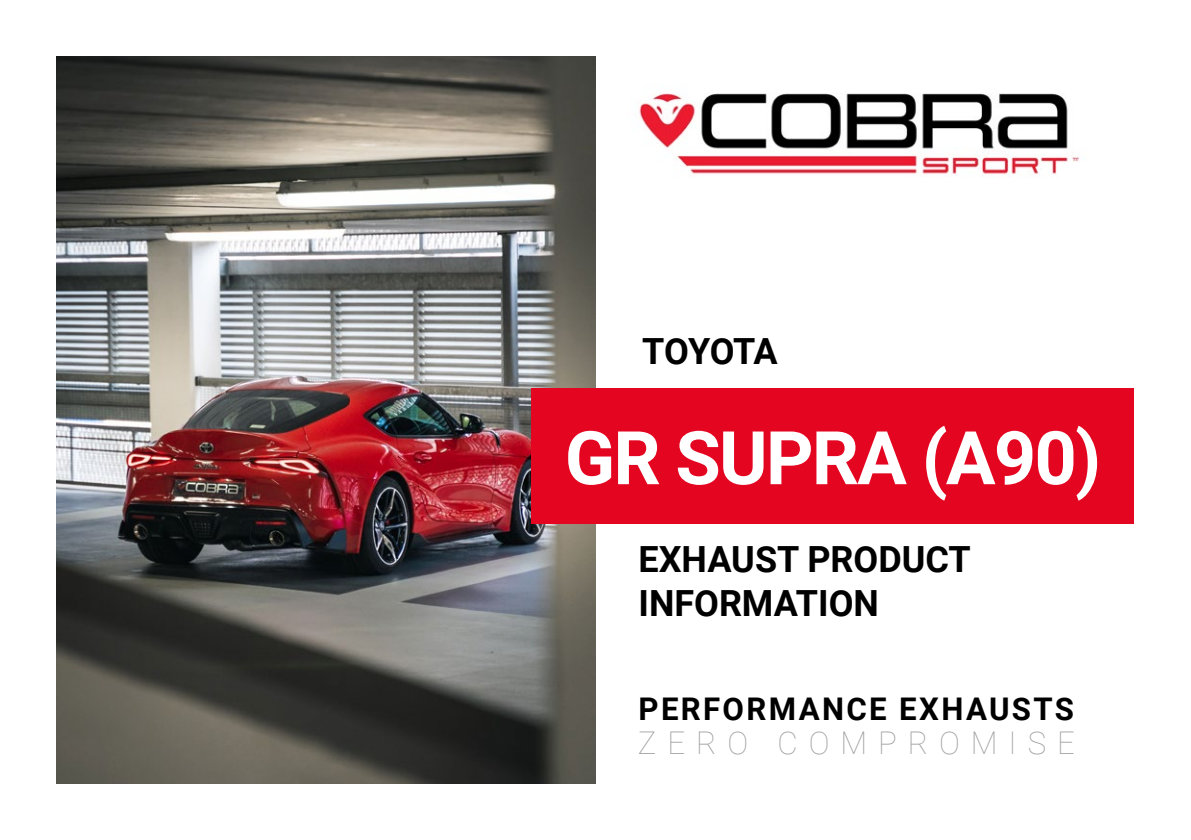
<style>
.page{position:relative;width:1191px;height:840px;background:#fff}
.page>*{position:absolute;margin:0;border:0;box-sizing:border-box;transform-origin:0 0}
.t1{font:700 74px "Roboto";letter-spacing:-.025em;color:#fff}
.t2{font:700 36px/43.2px "Roboto";color:#000}
.t3{font:700 31.2px "Roboto";letter-spacing:.075em;color:#000}
.t4{font:100 31.2px "Roboto";letter-spacing:.35em;color:#9d9d9c}
</style>
<div class="page">
<img style="left:57px;top:57px;width:538px;height:725px">
<div style="left:531px;top:388px;width:603px;height:135px;background:#e40521"></div>
<img style="left:639px;top:93px;width:441px;height:82px">
<p class="t2" style="left:642px;top:328px;width:137px">TOYOTA</p>
<h1 class="t1" style="left:565px;top:406px;width:538px">GR SUPRA (A90)</h1>
<p class="t2" style="left:638px;top:536px;width:334px">EXHAUST PRODUCT<br>INFORMATION</p>
<p class="t3" style="left:638px;top:686px;width:437px">PERFORMANCE EXHAUSTS</p>
<p class="t4" style="left:638px;top:720px;width:438px">ZERO COMPROMISE</p>
</div>
